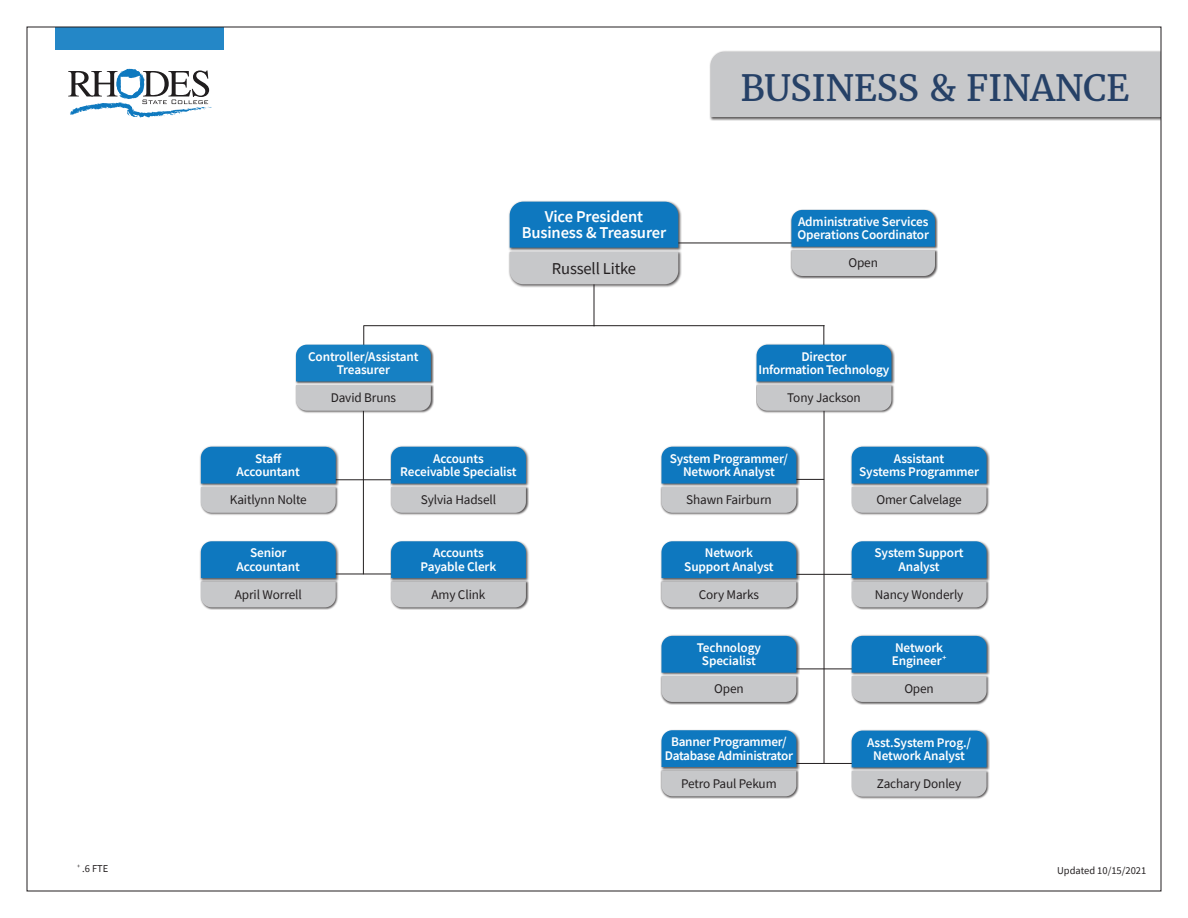
<style>
.page{position:relative;width:1188px;height:918px;background:#fff}
.page>*{position:absolute;margin:0;border:0;box-sizing:border-box;transform-origin:0 0}
.t1{font:35.85px "Merriweather";letter-spacing:-.01em;color:#264167}
.t2{font:600 16.5px/16.5px "Source Sans Pro";letter-spacing:-.01em;color:#fff;text-align:center}
.t3{font:16.5px "Source Sans Pro";letter-spacing:-.01em;color:#231f20}
.t4{font:600 13.2px/13.2px "Source Sans Pro";letter-spacing:-.01em;color:#fff;text-align:center}
.t5{font:13.2px "Source Sans Pro";letter-spacing:-.01em;color:#231f20}
.t6{font:10.5px "Source Sans Pro";color:#231f20}
</style>
<div class="page">
<hr style="left:363px;top:406px;width:1px;height:168px;background:#231f20">
<hr style="left:326px;top:480px;width:78px;height:1px;background:#231f20">
<hr style="left:326px;top:574px;width:78px;height:1px;background:#231f20">
<div style="left:390px;top:486px;width:139px;height:30px;background:#231f20;opacity:.75"></div>
<div style="left:390px;top:445px;width:140px;height:42px;background:#231f20;opacity:.75"></div>
<svg style="left:391px;top:447px;width:135px;height:66px;background:#609ac2"></svg>
<div style="left:390px;top:581px;width:139px;height:29px;background:#231f20;opacity:.75"></div>
<div style="left:390px;top:540px;width:140px;height:42px;background:#231f20;opacity:.75"></div>
<svg style="left:391px;top:541px;width:135px;height:66px;background:#5e99c1"></svg>
<div style="left:200px;top:486px;width:139px;height:30px;background:#231f20;opacity:.75"></div>
<div style="left:200px;top:445px;width:139px;height:42px;background:#231f20;opacity:.75"></div>
<svg style="left:201px;top:447px;width:135px;height:66px;background:#609ac2"></svg>
<div style="left:200px;top:581px;width:139px;height:29px;background:#231f20;opacity:.75"></div>
<div style="left:200px;top:540px;width:139px;height:42px;background:#231f20;opacity:.75"></div>
<svg style="left:201px;top:541px;width:135px;height:66px;background:#5e99c1"></svg>
<hr style="left:791px;top:669px;width:68px;height:1px;background:#231f20">
<div style="left:56px;top:27px;width:168px;height:22px;background:#2487c7"></div>
<svg style="left:68px;top:69px;width:144px;height:49px"></svg>
<div style="left:709px;top:51px;width:455px;height:70px;background:#231f20;opacity:.75"></div>
<div style="left:711px;top:52px;width:448px;height:65px;background:#c7c8ca"></div>
<hr style="left:668px;top:243px;width:142px;height:1px;background:#231f20">
<hr style="left:364px;top:326px;width:1px;height:39px;background:#231f20">
<div style="left:295px;top:384px;width:139px;height:30px;background:#231f20;opacity:.75"></div>
<div style="left:295px;top:344px;width:139px;height:40px;background:#231f20;opacity:.75"></div>
<svg style="left:296px;top:345px;width:135px;height:66px;background:#649fc4"></svg>
<hr style="left:792px;top:574px;width:67px;height:1px;background:#231f20">
<hr style="left:793px;top:479px;width:31px;height:1px;background:#231f20">
<hr style="left:824px;top:406px;width:1px;height:357px;background:#231f20">
<hr style="left:594px;top:280px;width:1px;height:46px;background:#231f20">
<div style="left:508px;top:251px;width:174px;height:37px;background:#231f20;opacity:.75"></div>
<div style="left:508px;top:200px;width:174px;height:51px;background:#231f20;opacity:.75"></div>
<svg style="left:510px;top:202px;width:168px;height:82px;background:#5f9ac2"></svg>
<div style="left:756px;top:384px;width:138px;height:30px;background:#231f20;opacity:.75"></div>
<div style="left:755px;top:343px;width:140px;height:42px;background:#231f20;opacity:.75"></div>
<svg style="left:757px;top:326px;width:134px;height:85px"></svg>
<div style="left:661px;top:486px;width:138px;height:30px;background:#231f20;opacity:.75"></div>
<div style="left:660px;top:445px;width:140px;height:42px;background:#231f20;opacity:.75"></div>
<svg style="left:661px;top:447px;width:135px;height:66px;background:#609ac2"></svg>
<hr style="left:792px;top:763px;width:65px;height:1px;background:#231f20">
<div style="left:661px;top:675px;width:138px;height:30px;background:#231f20;opacity:.75"></div>
<div style="left:660px;top:634px;width:140px;height:42px;background:#231f20;opacity:.75"></div>
<svg style="left:661px;top:636px;width:135px;height:66px;background:#609bc2"></svg>
<div style="left:661px;top:581px;width:138px;height:29px;background:#231f20;opacity:.75"></div>
<div style="left:660px;top:540px;width:140px;height:42px;background:#231f20;opacity:.75"></div>
<svg style="left:661px;top:541px;width:135px;height:66px;background:#5f99c1"></svg>
<div style="left:851px;top:486px;width:139px;height:30px;background:#231f20;opacity:.75"></div>
<div style="left:850px;top:445px;width:140px;height:42px;background:#231f20;opacity:.75"></div>
<svg style="left:852px;top:447px;width:135px;height:66px;background:#609ac2"></svg>
<div style="left:851px;top:675px;width:139px;height:30px;background:#231f20;opacity:.75"></div>
<div style="left:850px;top:634px;width:140px;height:42px;background:#231f20;opacity:.75"></div>
<svg style="left:852px;top:636px;width:135px;height:66px;background:#609ac2"></svg>
<div style="left:851px;top:581px;width:139px;height:29px;background:#231f20;opacity:.75"></div>
<div style="left:850px;top:540px;width:140px;height:42px;background:#231f20;opacity:.75"></div>
<svg style="left:852px;top:541px;width:135px;height:66px;background:#5e99c1"></svg>
<div style="left:851px;top:770px;width:139px;height:30px;background:#231f20;opacity:.75"></div>
<div style="left:850px;top:729px;width:140px;height:42px;background:#231f20;opacity:.75"></div>
<svg style="left:852px;top:731px;width:135px;height:66px;background:#609ac1"></svg>
<hr style="left:364px;top:325px;width:230px;height:1px;background:#231f20">
<hr style="left:594px;top:325px;width:230px;height:1px;background:#231f20">
<div style="left:791px;top:249px;width:147px;height:30px;background:#231f20;opacity:.75"></div>
<div style="left:791px;top:209px;width:147px;height:40px;background:#231f20;opacity:.75"></div>
<svg style="left:791px;top:210px;width:144px;height:66px;background:#609bc2"></svg>
<div style="left:1161px;top:47px;width:27px;height:75px;background:#fff"></div>
<div style="left:661px;top:769px;width:138px;height:30px;background:#231f20;opacity:.75"></div>
<div style="left:660px;top:729px;width:140px;height:41px;background:#231f20;opacity:.75"></div>
<svg style="left:661px;top:730px;width:135px;height:66px;background:#5f99c1"></svg>
<p class="t6" style="left:77px;top:861px;width:33px"><sup>+</sup> .6 FTE</p>
<p class="t4" style="left:308px;top:350px;width:112px">Controller/Assistant<br>Treasurer</p>
<p class="t5" style="left:331px;top:389px;width:67px">David Bruns</p>
<p class="t2" style="left:522px;top:208px;width:146px">Vice President<br>Business &amp; Treasurer</p>
<p class="t3" style="left:552px;top:258px;width:86px">Russell Litke</p>
<h1 class="t1" style="left:740px;top:66px;width:391px">BUSINESS &amp; FINANCE</h1>
<p class="t4" style="left:797px;top:215px;width:133px;text-align:left">Administrative Services<br>Operations Coordinator</p>
<p class="t5" style="left:848px;top:255px;width:31px">Open</p>
<p class="t4" style="left:759px;top:350px;width:132px">Director<br>Information Technology</p>
<p class="t5" style="left:787px;top:389px;width:75px">Tony Jackson</p>
<p class="t4" style="left:237px;top:452px;width:65px">Staff<br>Accountant</p>
<p class="t5" style="left:230px;top:492px;width:79px">Kaitlynn Nolte</p>
<p class="t4" style="left:237px;top:546px;width:65px">Senior<br>Accountant</p>
<p class="t5" style="left:235px;top:586px;width:68px">April Worrell</p>
<p class="t4" style="left:400px;top:452px;width:118px">Accounts<br>Receivable Specialist</p>
<p class="t5" style="left:421px;top:492px;width:77px">Sylvia Hadsell</p>
<p class="t4" style="left:421px;top:546px;width:77px">Accounts<br>Payable Clerk</p>
<p class="t5" style="left:432px;top:586px;width:55px">Amy Clink</p>
<p class="t4" style="left:670px;top:452px;width:120px">System Programmer/<br>Network Analyst</p>
<p class="t5" style="left:686px;top:492px;width:87px">Shawn Fairburn</p>
<p class="t4" style="left:684px;top:546px;width:91px">Network<br>Support Analyst</p>
<p class="t5" style="left:699px;top:586px;width:62px">Cory Marks</p>
<p class="t4" style="left:697px;top:641px;width:66px">Technology<br>Specialist</p>
<p class="t5" style="left:714px;top:681px;width:31px">Open</p>
<p class="t4" style="left:665px;top:735px;width:130px">Banner Programmer/<br>Database Administrator</p>
<p class="t5" style="left:681px;top:775px;width:97px">Petro Paul Pekum</p>
<p class="t4" style="left:859px;top:452px;width:121px">Assistant<br>Systems Programmer</p>
<p class="t5" style="left:876px;top:492px;width:87px">Omer Calvelage</p>
<p class="t4" style="left:875px;top:546px;width:91px">System Support<br>Analyst</p>
<p class="t5" style="left:875px;top:586px;width:90px">Nancy Wonderly</p>
<p class="t4" style="left:892px;top:641px;width:56px;text-align:left">Network<br>Engineer<sup>+</sup></p>
<p class="t5" style="left:904px;top:681px;width:31px">Open</p>
<p class="t4" style="left:867px;top:736px;width:106px">Asst.System Prog./<br>Network Analyst</p>
<p class="t5" style="left:877px;top:775px;width:86px">Zachary Donley</p>
<p class="t6" style="left:1057px;top:863px;width:91px">Updated 10/15/2021</p>
</div>
